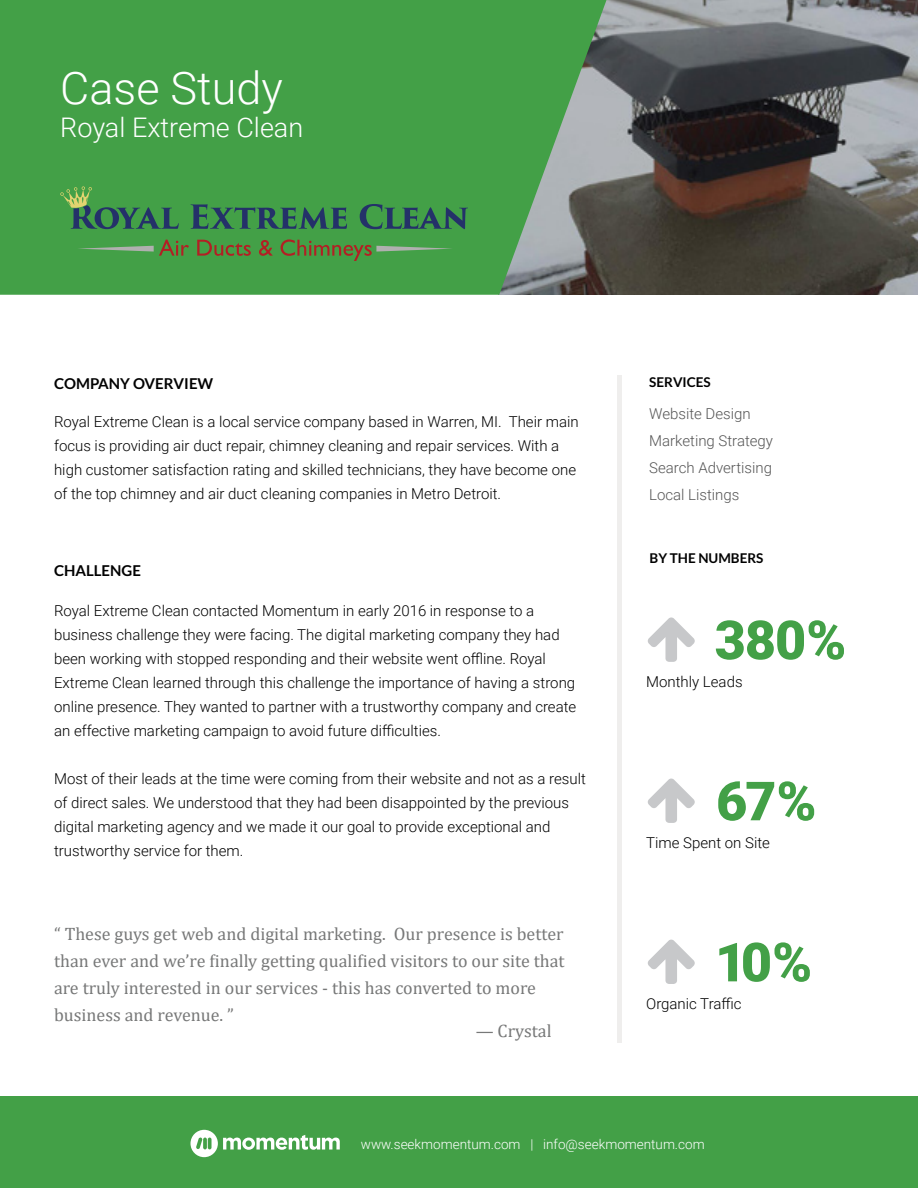
<style>
.page{position:relative;width:918px;height:1188px;background:#fff}
.page>*{position:absolute;margin:0;border:0;box-sizing:border-box;transform-origin:0 0}
.t1{font:900 54px "Roboto";letter-spacing:-.03em;color:#43a047}
.t2{font:300 45px "Roboto";color:#fff}
.t3{font:300 27px "Roboto";color:#fff}
.t4{font:18px/27px "Cambria";color:#777878}
.t5{font:300 15px/24px "Roboto";color:#000}
.t6{font:300 15px/27px "Roboto";color:#555}
.t7{font:700 15px "Lato";color:#000}
.t8{font:300 13.5px "Roboto";color:#fff}
.t9{font:700 13.5px "Lato";color:#000}
</style>
<div class="page">
<div style="left:0;top:1096px;width:918px;height:92px;background:#43a047"></div>
<svg style="left:223px;top:1135px;width:117px;height:15px"></svg>
<div style="left:191px;top:1130px;width:27px;height:27px;background:#fff;border-radius:50%"></div>
<svg style="left:208px;top:1138px;width:4px;height:11px"></svg>
<svg style="left:203px;top:1138px;width:4px;height:11px"></svg>
<svg style="left:196px;top:1137px;width:7px;height:12px"></svg>
<img style="left:607px;top:0;width:311px;height:295px">
<svg style="left:0;top:0;width:607px;height:295px;background:#4a9e4e"></svg>
<div style="left:617px;top:376px;width:5px;height:667px;background:#efeeed"></div>
<svg style="left:191px;top:204px;width:156px;height:25px;background:#377653"></svg>
<svg style="left:360px;top:204px;width:108px;height:25px;background:#387952"></svg>
<svg style="left:60px;top:186px;width:119px;height:43px;background:#438c4f"></svg>
<svg style="left:197px;top:240px;width:54px;height:16px"></svg>
<svg style="left:259px;top:240px;width:14px;height:16px"></svg>
<svg style="left:281px;top:239px;width:172px;height:22px;background:#569148"></svg>
<svg style="left:77px;top:240px;width:112px;height:16px;background:#599751"></svg>
<h2 class="t2" style="left:60px;top:57px;width:224px">Case Study</h2>
<h3 class="t3" style="left:60px;top:108px;width:244px">Royal Extreme Clean</h3>
<p class="t7" style="left:54px;top:375px;width:161px">COMPANY OVERVIEW</p>
<p class="t5" style="left:54px;top:410px;width:526px">Royal Extreme Clean is a local service company based in Warren, MI. Their main focus is providing air duct repair, chimney cleaning and repair services. With a high customer satisfaction rating and skilled technicians, they have become one of the top chimney and air duct cleaning companies in Metro Detroit.</p>
<p class="t7" style="left:54px;top:562px;width:88px">CHALLENGE</p>
<p class="t5" style="left:54px;top:598px;width:524px">Royal Extreme Clean contacted Momentum in early 2016 in response to a business challenge they were facing. The digital marketing company they had been working with stopped responding and their website went offline. Royal Extreme Clean learned through this challenge the importance of having a strong online presence. They wanted to partner with a trustworthy company and create an effective marketing campaign to avoid future difficulties.</p>
<p class="t5" style="left:54px;top:766px;width:533px">Most of their leads at the time were coming from their website and not as a result of direct sales. We understood that they had been disappointed by the previous digital marketing agency and we made it our goal to provide exceptional and trustworthy service for them.</p>
<p class="t4" style="left:54px;top:921px;width:512px">“ These guys get web and digital marketing. Our presence is better than ever and we’re finally getting qualified visitors to our site that are truly interested in our services - this has converted to more business and revenue. ”</p>
<p class="t4" style="left:476px;top:1017px;width:77px">— Crystal</p>
<p class="t9" style="left:649px;top:374px;width:63px">SERVICES</p>
<p class="t6" style="left:649px;top:400px;width:125px">Website Design<br>Marketing Strategy<br>Search Advertising<br>Local Listings</p>
<p class="t9" style="left:650px;top:550px;width:115px">BY THE NUMBERS</p>
<h1 class="t1" style="left:715px;top:602px;width:133px">380%</h1>
<p class="t5" style="left:646px;top:669px;width:98px">Monthly Leads</p>
<h1 class="t1" style="left:716px;top:763px;width:102px">67%</h1>
<p class="t5" style="left:646px;top:830px;width:125px">Time Spent on Site</p>
<h1 class="t1" style="left:715px;top:924px;width:99px">10%</h1>
<p class="t5" style="left:646px;top:991px;width:97px">Organic Traffic</p>
<p class="t8" style="left:361px;top:1135px;width:345px">www.seekmomentum.com | info@seekmomentum.com</p>
</div>
